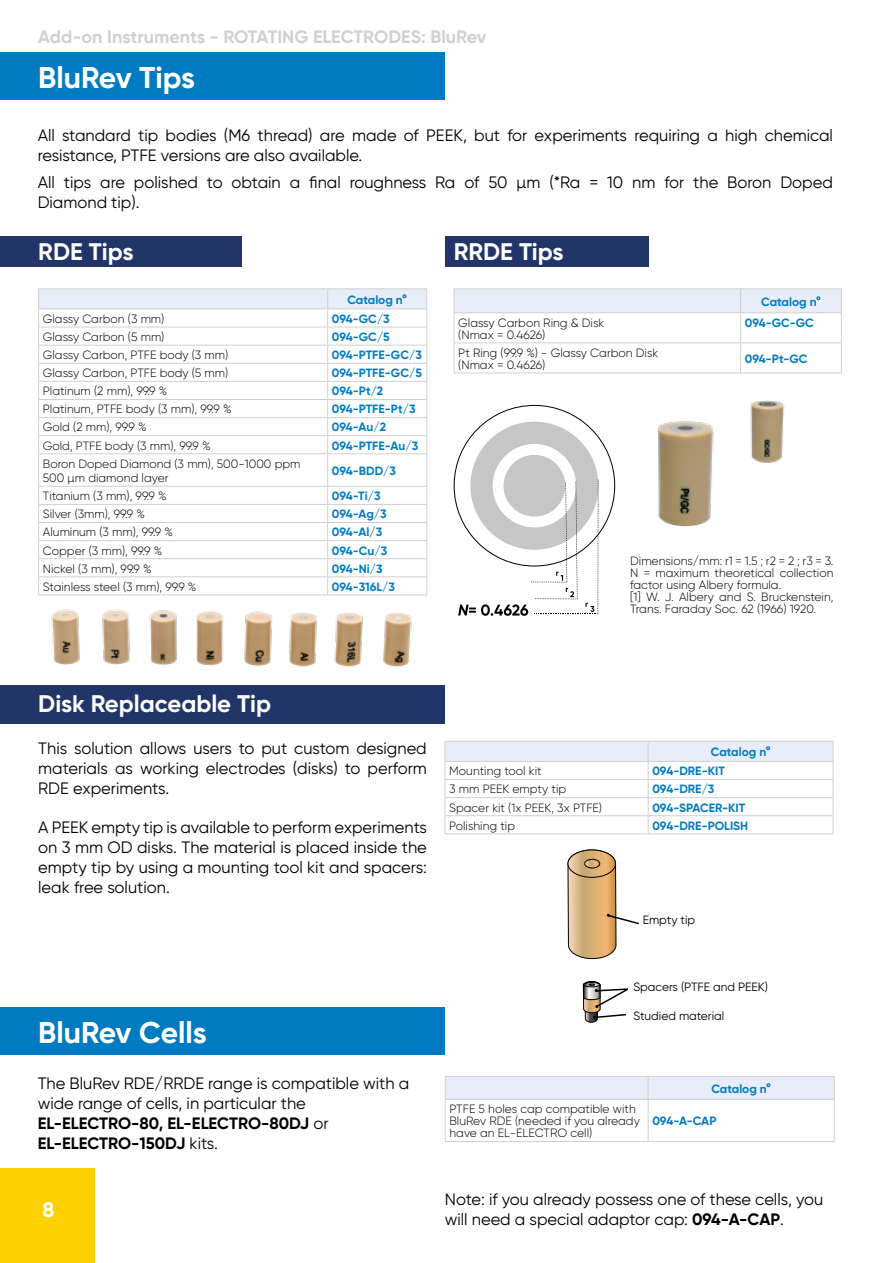
<style>
.page{position:relative;width:893px;height:1263px;background:#fff}
.page>*{position:absolute;margin:0;border:0;box-sizing:border-box;transform-origin:0 0}
.t1{font:700 30px "Gilroy";color:#fff}
.t2{font:700 24px "Gilroy";color:#fff}
.t3{font:700 21px "Gilroy";color:#fff}
.t4{font:700 18px "Gilroy";color:#cfd1d0}
.t5{font:16.5px/19.8px "Gilroy";color:#000}
.t6{font:300 12px/12px "Gilroy";color:#000}
.t7{font:700 12px "Gilroy";color:#007bc1}
.t8{font:12px "Gilroy";color:#000}
.s1{font-weight:700}
</style>
<div class="page">
<div style="left:0;top:1169px;width:94px;height:94px;background:#ffd000"></div>
<div style="left:0;top:52px;width:445px;height:47px;background:#007bc1"></div>
<hr style="left:38px;top:288px;width:290px;height:1px;background:#cfd1d0">
<hr style="left:328px;top:288px;width:99px;height:1px;background:#cfd1d0">
<svg style="left:38px;top:289px;width:389px;height:164px"></svg>
<hr style="left:38px;top:453px;width:290px;height:1px;background:#cfd1d0">
<hr style="left:38px;top:454px;width:1px;height:32px;background:#cfd1d0">
<hr style="left:328px;top:453px;width:99px;height:1px;background:#cfd1d0">
<hr style="left:327px;top:454px;width:1px;height:32px;background:#cfd1d0">
<hr style="left:426px;top:454px;width:1px;height:32px;background:#cfd1d0">
<hr style="left:38px;top:486px;width:290px;height:1px;background:#cfd1d0">
<hr style="left:328px;top:486px;width:99px;height:1px;background:#cfd1d0">
<hr style="left:38px;top:504px;width:290px;height:1px;background:#cfd1d0">
<hr style="left:328px;top:504px;width:99px;height:1px;background:#cfd1d0">
<hr style="left:38px;top:522px;width:290px;height:1px;background:#cfd1d0">
<hr style="left:328px;top:522px;width:99px;height:1px;background:#cfd1d0">
<hr style="left:38px;top:540px;width:290px;height:1px;background:#cfd1d0">
<hr style="left:328px;top:540px;width:99px;height:1px;background:#cfd1d0">
<hr style="left:38px;top:558px;width:290px;height:1px;background:#cfd1d0">
<hr style="left:328px;top:558px;width:99px;height:1px;background:#cfd1d0">
<hr style="left:38px;top:576px;width:290px;height:1px;background:#cfd1d0">
<svg style="left:38px;top:487px;width:1px;height:107px"></svg>
<hr style="left:328px;top:576px;width:99px;height:1px;background:#cfd1d0">
<svg style="left:327px;top:487px;width:1px;height:107px"></svg>
<svg style="left:426px;top:487px;width:1px;height:107px"></svg>
<hr style="left:38px;top:594px;width:290px;height:1px;background:#cfd1d0">
<hr style="left:328px;top:594px;width:99px;height:1px;background:#cfd1d0">
<svg style="left:445px;top:741px;width:389px;height:92px"></svg>
<hr style="left:445px;top:833px;width:203px;height:1px;background:#cfd1d0">
<hr style="left:648px;top:833px;width:185px;height:1px;background:#cfd1d0">
<div style="left:445px;top:237px;width:203px;height:30px;background:#213568"></div>
<hr style="left:454px;top:342px;width:287px;height:1px;background:#cfd1d0">
<hr style="left:454px;top:343px;width:1px;height:30px;background:#cfd1d0">
<hr style="left:741px;top:342px;width:101px;height:1px;background:#cfd1d0">
<hr style="left:740px;top:343px;width:1px;height:30px;background:#cfd1d0">
<hr style="left:841px;top:343px;width:1px;height:30px;background:#cfd1d0">
<hr style="left:454px;top:373px;width:287px;height:1px;background:#cfd1d0">
<hr style="left:741px;top:373px;width:101px;height:1px;background:#cfd1d0">
<hr style="left:454px;top:288px;width:287px;height:1px;background:#cfd1d0">
<hr style="left:741px;top:288px;width:101px;height:1px;background:#cfd1d0">
<svg style="left:454px;top:289px;width:388px;height:53px"></svg>
<hr style="left:454px;top:312px;width:287px;height:1px;background:#cfd1d0">
<hr style="left:741px;top:312px;width:101px;height:1px;background:#cfd1d0">
<div style="left:0;top:1008px;width:444px;height:47px;background:#007bc1"></div>
<div style="left:445px;top:1076px;width:390px;height:23px;background:#e7edf9"></div>
<hr style="left:445px;top:1099px;width:203px;height:1px;background:#cfd1d0">
<hr style="left:445px;top:1100px;width:1px;height:41px;background:#cfd1d0">
<hr style="left:648px;top:1099px;width:187px;height:1px;background:#cfd1d0">
<hr style="left:648px;top:1100px;width:1px;height:41px;background:#cfd1d0">
<hr style="left:834px;top:1100px;width:1px;height:41px;background:#cfd1d0">
<hr style="left:445px;top:1141px;width:203px;height:1px;background:#cfd1d0">
<hr style="left:648px;top:1141px;width:187px;height:1px;background:#cfd1d0">
<img style="left:658px;top:421px;width:56px;height:106px">
<img style="left:750px;top:400px;width:35px;height:63px">
<img style="left:51px;top:609px;width:361px;height:58px">
<div style="left:0;top:237px;width:242px;height:30px;background:#213568"></div>
<div style="left:0;top:685px;width:445px;height:38px;background:#213568"></div>
<div style="left:470px;top:422px;width:128px;height:128px;background:#c6c6c6;border-radius:50%"></div>
<div style="left:493px;top:444px;width:83px;height:83px;background:#fff;border-radius:50%"></div>
<div style="left:503px;top:455px;width:62px;height:62px;background:#c6c6c6;border-radius:50%"></div>
<svg style="left:458px;top:479px;width:141px;height:137px"></svg>
<hr style="left:892px;top:388px;width:1px;height:47px;background:#007bc1">
<svg style="left:567px;top:849px;width:72px;height:110px"></svg>
<svg style="left:582px;top:981px;width:46px;height:42px"></svg>
<h3 class="t4" style="left:38px;top:25px;width:450px">Add-on Instruments - ROTATING ELECTRODES: BluRev</h3>
<h1 class="t1" style="left:38px;top:58px;width:158px">BluRev Tips</h1>
<h3 class="t5" style="left:38px;top:125px;width:797px">All standard tip bodies (M6 thread) are made of PEEK, but for experiments requiring a high chemical resistance, PTFE versions are also available.</h3>
<h3 class="t5" style="left:38px;top:172px;width:797px">All tips are polished to obtain a final roughness Ra of 50 µm (*Ra = 10 nm for the Boron Doped<br>Diamond tip).</h3>
<h2 class="t2" style="left:38px;top:237px;width:97px">RDE Tips</h2>
<h2 class="t2" style="left:454px;top:237px;width:112px">RRDE Tips</h2>
<p class="t7" style="left:347px;top:292px;width:61px">Catalog n°</p>
<p class="t7" style="left:761px;top:294px;width:61px">Catalog n°</p>
<p class="t6" style="left:43px;top:312px;width:123px">Glassy Carbon (3 mm)</p>
<p class="t7" style="left:332px;top:311px;width:59px">094-GC/3</p>
<p class="t6" style="left:43px;top:331px;width:123px">Glassy Carbon (5 mm)</p>
<p class="t7" style="left:332px;top:329px;width:59px">094-GC/5</p>
<p class="t6" style="left:43px;top:349px;width:187px">Glassy Carbon, PTFE body (3 mm)</p>
<p class="t7" style="left:332px;top:347px;width:91px">094-PTFE-GC/3</p>
<p class="t6" style="left:43px;top:367px;width:187px">Glassy Carbon, PTFE body (5 mm)</p>
<p class="t7" style="left:332px;top:365px;width:92px">094-PTFE-GC/5</p>
<p class="t6" style="left:43px;top:385px;width:126px">Platinum (2 mm), 99.9 %</p>
<p class="t7" style="left:332px;top:384px;width:53px">094-Pt/2</p>
<p class="t6" style="left:43px;top:403px;width:190px">Platinum, PTFE body (3 mm), 99.9 %</p>
<p class="t7" style="left:332px;top:402px;width:85px">094-PTFE-Pt/3</p>
<p class="t6" style="left:43px;top:421px;width:105px">Gold (2 mm), 99.9 %</p>
<p class="t7" style="left:332px;top:420px;width:56px">094-Au/2</p>
<p class="t6" style="left:43px;top:439px;width:169px">Gold, PTFE body (3 mm), 99.9 %</p>
<p class="t7" style="left:332px;top:438px;width:88px">094-PTFE-Au/3</p>
<p class="t6" style="left:43px;top:456px;width:259px;line-height:14.4px">Boron Doped Diamond (3 mm), 500-1000 ppm<br>500 µm diamond layer</p>
<p class="t7" style="left:332px;top:463px;width:66px">094-BDD/3</p>
<p class="t6" style="left:43px;top:490px;width:125px">Titanium (3 mm), 99.9 %</p>
<p class="t7" style="left:332px;top:488px;width:50px">094-Ti/3</p>
<p class="t6" style="left:43px;top:508px;width:104px">Silver (3mm), 99.9 %</p>
<p class="t7" style="left:332px;top:507px;width:56px">094-Ag/3</p>
<p class="t6" style="left:43px;top:526px;width:132px">Aluminum (3 mm), 99.9 %</p>
<p class="t7" style="left:332px;top:525px;width:52px">094-Al/3</p>
<p class="t6" style="left:43px;top:544px;width:121px">Copper (3 mm), 99.9 %</p>
<p class="t7" style="left:332px;top:543px;width:57px">094-Cu/3</p>
<p class="t6" style="left:43px;top:562px;width:110px">Nickel (3 mm), 99.9 %</p>
<p class="t7" style="left:332px;top:561px;width:52px">094-Ni/3</p>
<p class="t6" style="left:43px;top:580px;width:155px">Stainless steel (3 mm), 99.9 %</p>
<p class="t7" style="left:332px;top:579px;width:65px">094-316L/3</p>
<p class="t6" style="left:458px;top:316px;width:148px">Glassy Carbon Ring &amp; Disk (Nmax = 0.4626)</p>
<p class="t7" style="left:745px;top:315px;width:71px">094-GC-GC</p>
<p class="t6" style="left:458px;top:346px;width:201px">Pt Ring (99.9 %) - Glassy Carbon Disk (Nmax = 0.4626)</p>
<p class="t7" style="left:745px;top:351px;width:64px">094-Pt-GC</p>
<p class="t6" style="left:630px;top:555px;width:205px">Dimensions/mm: r1 = 1.5 ; r2 = 2 ; r3 = 3.<br>N = maximum theoretical collection factor using Albery formula.<br>[1] W. J. Albery and S. Bruckenstein, Trans. Faraday Soc. 62 (1966) 1920.</p>
<h2 class="t2" style="left:38px;top:689px;width:234px">Disk Replaceable Tip</h2>
<h3 class="t5" style="left:38px;top:738px;width:390px;text-align:justify">This solution allows users to put custom designed materials as working electrodes (disks) to perform RDE experiments.</h3>
<h3 class="t5" style="left:38px;top:817px;width:390px;text-align:justify">A PEEK empty tip is available to perform experiments on 3 mm OD disks. The material is placed inside the empty tip by using a mounting tool kit and spacers: leak free solution.</h3>
<p class="t7" style="left:711px;top:744px;width:61px">Catalog n°</p>
<p class="t6" style="left:449px;top:765px;width:94px">Mounting tool kit</p>
<p class="t7" style="left:652px;top:763px;width:74px">094-DRE-KIT</p>
<p class="t6" style="left:449px;top:783px;width:118px">3 mm PEEK empty tip</p>
<p class="t7" style="left:652px;top:782px;width:64px">094-DRE/3</p>
<p class="t6" style="left:449px;top:801px;width:154px">Spacer kit (1x PEEK, 3x PTFE)</p>
<p class="t7" style="left:652px;top:800px;width:94px">094-SPACER-KIT</p>
<p class="t6" style="left:449px;top:819px;width:67px">Polishing tip</p>
<p class="t7" style="left:652px;top:818px;width:97px">094-DRE-POLISH</p>
<p class="t8" style="left:643px;top:913px;width:54px">Empty tip</p>
<h1 class="t1" style="left:38px;top:1014px;width:170px">BluRev Cells</h1>
<h3 class="t5" style="left:38px;top:1073px;width:373px">The BluRev RDE/RRDE range is compatible with a wide range of cells, in particular the <span class="s1">EL-ELECTRO-80, EL-ELECTRO-80DJ</span> or <span class="s1">EL-ELECTRO-150DJ</span> kits.</h3>
<h3 class="t3" style="left:43px;top:1197px;width:13px">8</h3>
<p class="t8" style="left:633px;top:979px;width:136px">Spacers (PTFE and PEEK)</p>
<p class="t8" style="left:633px;top:1008px;width:92px">Studied material</p>
<p class="t6" style="left:449px;top:1103px;width:192px">PTFE 5 holes cap compatible with<br>BluRev RDE (needed if you already have an EL-ELECTRO cell)</p>
<p class="t7" style="left:711px;top:1081px;width:61px">Catalog n°</p>
<p class="t7" style="left:652px;top:1113px;width:65px">094-A-CAP</p>
<h3 class="t5" style="left:445px;top:1189px;width:380px">Note: if you already possess one of these cells, you will need a special adaptor cap: <span class="s1">094-A-CAP</span>.</h3>
</div>
